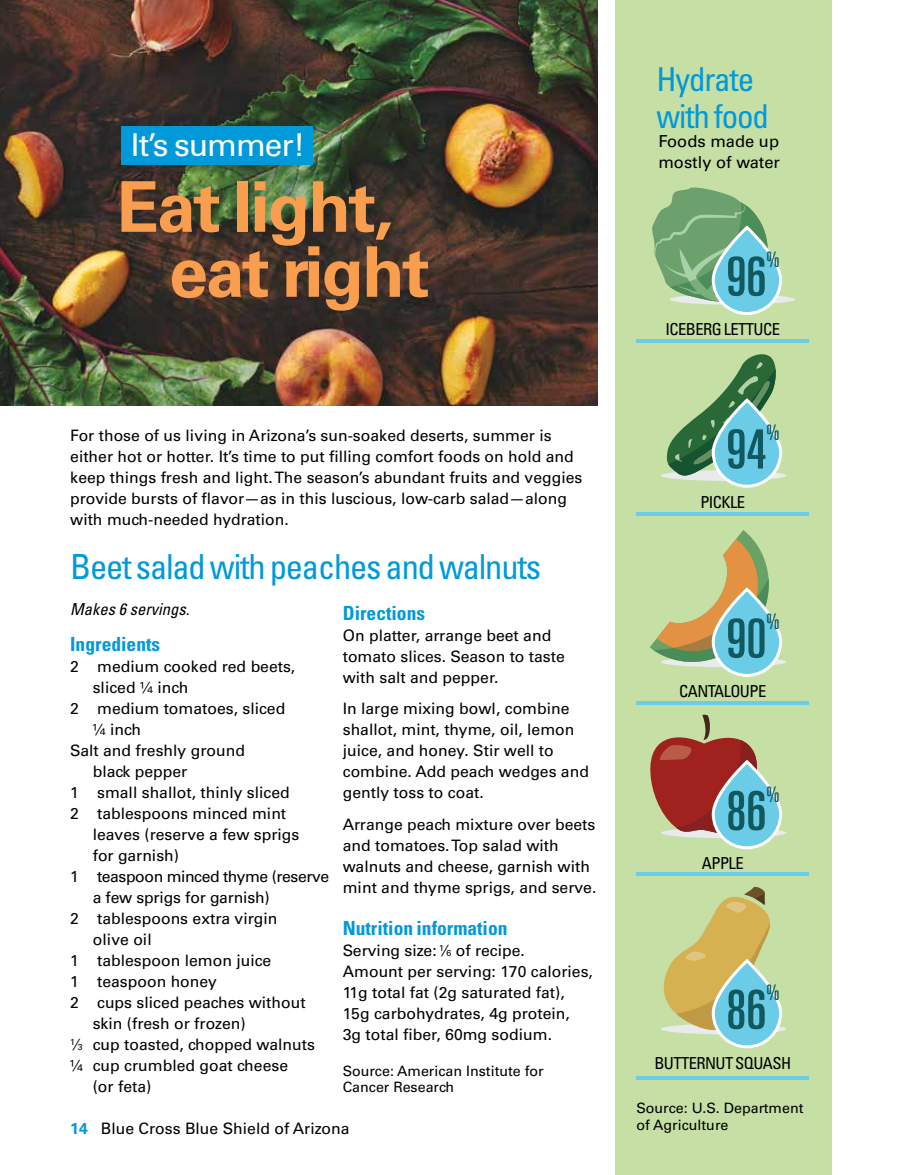
<style>
.page{position:relative;width:905px;height:1175px;background:#fff}
.page>*{position:absolute;margin:0;border:0;box-sizing:border-box;transform-origin:0 0}
.t1{font:700 69.9px/64.9px "Univers LT Std";letter-spacing:-.03em;color:#f99d4e}
.t2{font:ultra-condensed 54.15px "Univers LT Std";color:#11595f}
.t3{font:condensed 34.5px "Univers LT Std";letter-spacing:-.035em;color:#0099da}
.t4{font:condensed 33px/37.5px "Univers LT Std";letter-spacing:-.035em;color:#0099da}
.t5{font:31.5px "Univers LT Std";letter-spacing:-.03em;color:#fff}
.t6{font:ultra-condensed 21.45px "Univers LT Std";color:#11595f}
.t7{font:700 condensed 19.5px "Univers LT Std";color:#0099da}
.t8{font:condensed 16.5px "Univers LT Std";letter-spacing:-.035em;color:#000}
.t9{font:16.5px/21px "Univers LT Std";color:#000}
.t10{font:italic condensed 16.5px "Univers LT Std";color:#000}
.t11{font:15.75px/21px "Univers LT Std";color:#000}
.t12{font:15.75px/21px "Univers LT Std";letter-spacing:-.025em;color:#000}
.t13{font:700 15.75px "Univers LT Std";color:#0099da}
.t14{font:14.25px/16.5px "Univers LT Std";color:#000}
.s1{font-size:8.7px}
</style>
<div class="page">
<img style="left:0;top:0;width:597px;height:405px">
<div style="left:122px;top:126px;width:191px;height:39px;background:#0099da"></div>
<div style="left:615px;top:0;width:217px;height:1174px;background:#c6dfa5"></div>
<svg style="left:661px;top:470px;width:125px;height:11px"></svg>
<svg style="left:669px;top:294px;width:126px;height:11px"></svg>
<svg style="left:652px;top:187px;width:130px;height:128px"></svg>
<svg style="left:665px;top:354px;width:117px;height:134px"></svg>
<svg style="left:650px;top:530px;width:132px;height:147px"></svg>
<svg style="left:650px;top:714px;width:132px;height:135px"></svg>
<hr style="left:636px;top:339px;width:172px;height:4px;background:#6acce6">
<hr style="left:636px;top:512px;width:172px;height:3px;background:#6acce6">
<hr style="left:636px;top:701px;width:172px;height:3px;background:#6acce6">
<hr style="left:636px;top:872px;width:172px;height:3px;background:#6acce6">
<hr style="left:636px;top:1076px;width:172px;height:3px;background:#6acce6">
<svg style="left:661px;top:886px;width:121px;height:162px"></svg>
<p class="t5" style="left:131px;top:126px;width:176px">It’s summer!</p>
<p class="t1" style="left:169px;top:175px;width:262px;text-indent:-53px">Eat light, eat right</p>
<p class="t11" style="left:70px;top:425px;width:513px">For those of us living in Arizona’s sun-soaked deserts, summer is either hot or hotter. It’s time to put filling comfort foods on hold and keep things fresh and light. The season’s abundant fruits and veggies provide bursts of flavor—as in this luscious, low-carb salad—along with much-needed hydration.</p>
<h2 class="t3" style="left:70px;top:545px;width:472px">Beet salad with peaches and walnuts</h2>
<p class="t10" style="left:70px;top:599px;width:121px">Makes 6 servings.</p>
<h3 class="t7" style="left:70px;top:632px;width:91px">Ingredients</h3>
<p class="t11" style="left:93px;top:656px;width:204px;text-indent:-23px">2 medium cooked red beets, sliced 1/4 inch</p>
<p class="t11" style="left:93px;top:698px;width:194px;text-indent:-23px">2 medium tomatoes, sliced<br>1/4 inch</p>
<p class="t11" style="left:93px;top:740px;width:154px;text-indent:-23px">Salt and freshly ground black pepper</p>
<p class="t11" style="left:70px;top:782px;width:221px">1 small shallot, thinly sliced</p>
<p class="t11" style="left:93px;top:803px;width:208px;text-indent:-23px">2 tablespoons minced mint leaves (reserve a few sprigs for garnish)</p>
<p class="t12" style="left:93px;top:866px;width:238px;text-indent:-23px">1 teaspoon minced thyme (reserve a few sprigs for garnish)</p>
<p class="t11" style="left:93px;top:908px;width:186px;text-indent:-23px">2 tablespoons extra virgin olive oil</p>
<p class="t11" style="left:70px;top:950px;width:203px">1 tablespoon lemon juice</p>
<p class="t11" style="left:70px;top:971px;width:148px">1 teaspoon honey</p>
<p class="t11" style="left:93px;top:992px;width:214px;text-indent:-23px">2 cups sliced peaches without skin (fresh or frozen)</p>
<p class="t11" style="left:70px;top:1034px;width:246px"><sup>1</sup>⁄<span class="s1">3</span> cup toasted, chopped walnuts</p>
<p class="t11" style="left:93px;top:1055px;width:197px;text-indent:-23px">1/4 cup crumbled goat cheese (or feta)</p>
<h3 class="t7" style="left:343px;top:601px;width:84px">Directions</h3>
<p class="t11" style="left:343px;top:625px;width:223px">On platter, arrange beet and tomato slices. Season to taste with salt and pepper.</p>
<p class="t11" style="left:343px;top:698px;width:248px">In large mixing bowl, combine shallot, mint, thyme, oil, lemon juice, and honey. Stir well to combine. Add peach wedges and gently toss to coat.</p>
<p class="t11" style="left:343px;top:813px;width:255px">Arrange peach mixture over beets and tomatoes. Top salad with walnuts and cheese, garnish with mint and thyme sprigs, and serve.</p>
<h3 class="t7" style="left:343px;top:916px;width:166px">Nutrition information</h3>
<p class="t11" style="left:343px;top:940px;width:252px">Serving size: <sup>1</sup>⁄<span class="s1">6</span> of recipe.<br>Amount per serving: 170 calories,<br>11g total fat (2g saturated fat),<br>15g carbohydrates, 4g protein,<br>3g total fiber, 60mg sodium.</p>
<p class="t14" style="left:343px;top:1062px;width:202px">Source: American Institute for<br>Cancer Research</p>
<p class="t4" style="left:656px;top:60px;width:114px">Hydrate with food</p>
<p class="t9" style="left:658px;top:131px;width:123px">Foods made up mostly of water</p>
<p class="t2" style="left:726px;top:246px;width:42px">96</p>
<p class="t6" style="left:766px;top:247px;width:15px">%</p>
<p class="t8" style="left:665px;top:318px;width:116px">ICEBERG LETTUCE</p>
<p class="t2" style="left:726px;top:418px;width:42px">94</p>
<p class="t6" style="left:766px;top:420px;width:15px">%</p>
<p class="t8" style="left:700px;top:491px;width:46px">PICKLE</p>
<p class="t2" style="left:726px;top:607px;width:42px">90</p>
<p class="t6" style="left:766px;top:609px;width:15px">%</p>
<p class="t8" style="left:679px;top:680px;width:89px">CANTALOUPE</p>
<p class="t2" style="left:726px;top:780px;width:42px">86</p>
<p class="t6" style="left:766px;top:781px;width:15px">%</p>
<p class="t8" style="left:702px;top:852px;width:43px">APPLE</p>
<p class="t2" style="left:726px;top:978px;width:42px">86</p>
<p class="t6" style="left:766px;top:980px;width:15px">%</p>
<p class="t8" style="left:654px;top:1052px;width:138px">BUTTERNUT SQUASH</p>
<p class="t14" style="left:636px;top:1100px;width:168px">Source: U.S. Department</p>
<p class="t13" style="left:70px;top:1119px;width:19px">14</p>
<p class="t11" style="left:101px;top:1118px;width:250px">Blue Cross Blue Shield of Arizona</p>
<p class="t14" style="left:636px;top:1116px;width:93px">of Agriculture</p>
</div>
